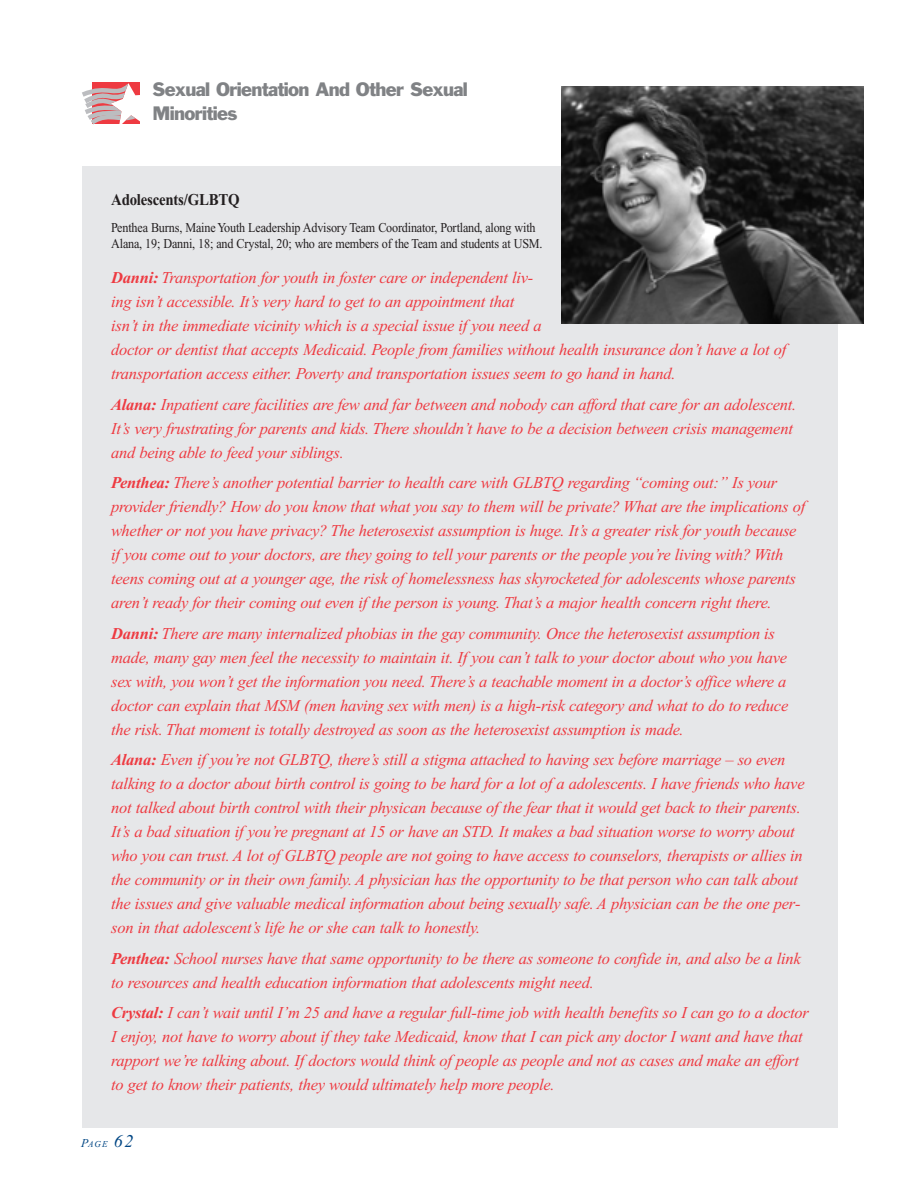
<style>
.page{position:relative;width:918px;height:1188px;background:#fff}
.page>*{position:absolute;margin:0;border:0;box-sizing:border-box;transform-origin:0 0}
.t1{font:18px/24px "Franklin Gothic";letter-spacing:-.035em;color:#808285}
.t2{font:italic 16.5px/24px "Times New Roman";letter-spacing:-.015em;color:#ee3a41}
.t3{font:700 16.5px "Times New Roman";letter-spacing:-.015em;color:#231f20;scale:.9 1}
.t4{font:13.5px/16.5px "Times New Roman";letter-spacing:-.015em;color:#231f20;scale:.9 1}
.t5{font:italic 9px "Times New Roman";color:#004684}
.s1{font-weight:700}
.s2{font-size:12px}
.s3{font-size:18px}
</style>
<div class="page">
<div style="left:93px;top:82px;width:47px;height:41px;background:#ee3a41"></div>
<svg style="left:82px;top:83px;width:58px;height:42px"></svg>
<div style="left:82px;top:166px;width:756px;height:961px;background:#e6e7e9"></div>
<img style="left:561px;top:87px;width:303px;height:237px">
<p class="t1" style="left:153px;top:79px;width:317px">Sexual Orientation And Other Sexual<br>Minorities</p>
<p class="t3" style="left:111px;top:193px;width:144px">Adolescents/GLBTQ</p>
<p class="t4" style="left:111px;top:220px;width:481px">Penthea Burns, Maine Youth Leadership Advisory Team Coordinator, Portland, along with<br>Alana, 19; Danni, 18; and Crystal, 20; who are members of the Team and students at USM.</p>
<p class="t2" style="left:111px;top:267px;width:677px"><span class="s1">Danni:</span> Transportation for youth in foster care or independent liv-<br>ing isn’t accessible. It’s very hard to get to an appointment that<br>isn’t in the immediate vicinity which is a special issue if you need a<br>doctor or dentist that accepts Medicaid. People from families without health insurance don’t have a lot of transportation access either. Poverty and transportation issues seem to go hand in hand.</p>
<p class="t2" style="left:111px;top:394px;width:687px"><span class="s1">Alana:</span> Inpatient care facilities are few and far between and nobody can afford that care for an adolescent.<br>It’s very frustrating for parents and kids. There shouldn’t have to be a decision between crisis management and being able to feed your siblings.</p>
<p class="t2" style="left:111px;top:472px;width:696px"><span class="s1">Penthea:</span> There’s another potential barrier to health care with GLBTQ regarding “coming out:” Is your provider friendly? How do you know that what you say to them will be private? What are the implications of whether or not you have privacy? The heterosexist assumption is huge. It’s a greater risk for youth because if you come out to your doctors, are they going to tell your parents or the people you’re living with? With teens coming out at a younger age, the risk of homelessness has skyrocketed for adolescents whose parents aren’t ready for their coming out even if the person is young. That’s a major health concern right there.</p>
<p class="t2" style="left:111px;top:623px;width:679px"><span class="s1">Danni:</span> There are many internalized phobias in the gay community. Once the heterosexist assumption is made, many gay men feel the necessity to maintain it. If you can’t talk to your doctor about who you have sex with, you won’t get the information you need. There’s a teachable moment in a doctor’s office where a doctor can explain that MSM (men having sex with men) is a high-risk category and what to do to reduce the risk. That moment is totally destroyed as soon as the heterosexist assumption is made.</p>
<p class="t2" style="left:111px;top:749px;width:695px"><span class="s1">Alana:</span> Even if you’re not GLBTQ, there’s still a stigma attached to having sex before marriage – so even talking to a doctor about birth control is going to be hard for a lot of a adolescents. I have friends who have not talked about birth control with their physican because of the fear that it would get back to their parents.<br>It’s a bad situation if you’re pregnant at 15 or have an STD. It makes a bad situation worse to worry about who you can trust. A lot of GLBTQ people are not going to have access to counselors, therapists or allies in the community or in their own family. A physician has the opportunity to be that person who can talk about the issues and give valuable medical information about being sexually safe. A physician can be the one per&shy;son in that adolescent’s life he or she can talk to honestly.</p>
<p class="t2" style="left:111px;top:948px;width:691px"><span class="s1">Penthea:</span> School nurses have that same opportunity to be there as someone to confide in, and also be a link to resources and health education information that adolescents might need.</p>
<p class="t2" style="left:111px;top:1002px;width:699px"><span class="s1">Crystal:</span> I can’t wait until I’m 25 and have a regular full-time job with health benefits so I can go to a doctor I enjoy, not have to worry about if they take Medicaid, know that I can pick any doctor I want and have that rapport we’re talking about. If doctors would think of people as people and not as cases and make an effort to get to know their patients, they would ultimately help more people.</p>
<p class="t5" style="left:81px;top:1141px;width:54px"><span class="s2">P</span>AGE <span class="s3">62</span></p>
</div>
